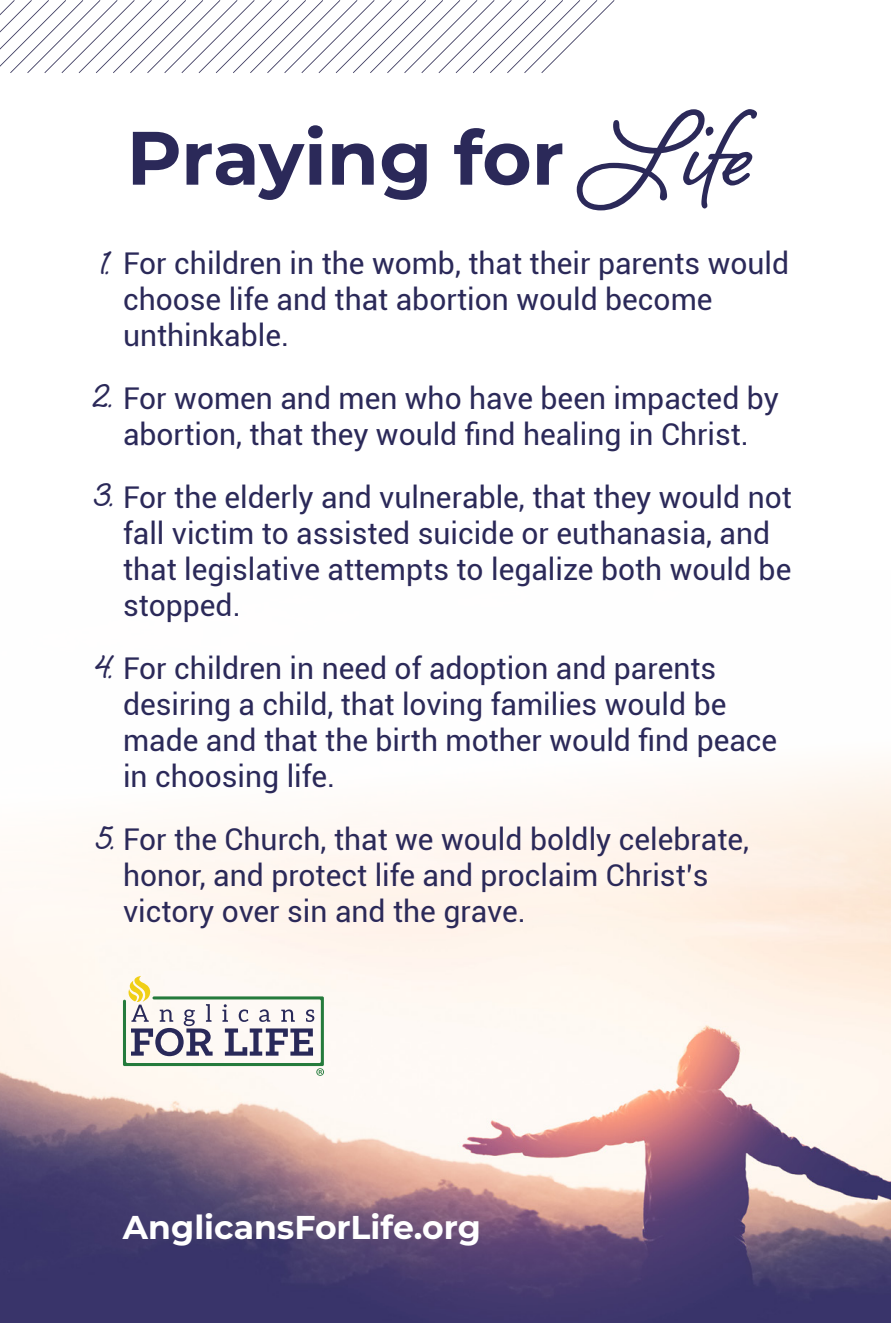
<style>
.page{position:relative;width:891px;height:1323px;background:#fff}
.page>*{position:absolute;margin:0;border:0;box-sizing:border-box;transform-origin:0 0}
.t1{font:700 42px "Shelby";color:#2b2959}
.t2{font:700 33px "Montserrat";color:#fff}
.t3{font:30px/36px "Roboto";color:#2b2959}
</style>
<div class="page">
<img style="left:0;top:765px;width:891px;height:558px">
<svg style="left:133px;top:109px;width:624px;height:101px"></svg>
<svg style="left:0;top:0;width:615px;height:73px"></svg>
<svg style="left:123px;top:976px;width:201px;height:100px"></svg>
<p class="t1" style="left:101px;top:235px;width:10px">1.</p>
<p class="t1" style="left:94px;top:368px;width:21px">2.</p>
<p class="t1" style="left:94px;top:467px;width:21px">3.</p>
<p class="t1" style="left:95px;top:639px;width:19px">4.</p>
<p class="t1" style="left:97px;top:810px;width:19px">5.</p>
<p class="t3" style="left:123px;top:244px;width:668px">For children in the womb, that their parents would choose life and that abortion would become unthinkable.</p>
<p class="t3" style="left:123px;top:379px;width:657px">For women and men who have been impacted by abortion, that they would find healing in Christ.</p>
<p class="t3" style="left:123px;top:478px;width:670px">For the elderly and vulnerable, that they would not fall victim to assisted suicide or euthanasia, and that legislative attempts to legalize both would be stopped.</p>
<p class="t3" style="left:123px;top:649px;width:656px">For children in need of adoption and parents desiring a child, that loving families would be made and that the birth mother would find peace in choosing life.</p>
<p class="t3" style="left:123px;top:820px;width:628px">For the Church, that we would boldly celebrate, honor, and protect life and proclaim Christ’s victory over sin and the grave.</p>
<p class="t2" style="left:123px;top:1203px;width:359px">AnglicansForLife.org</p>
</div>
